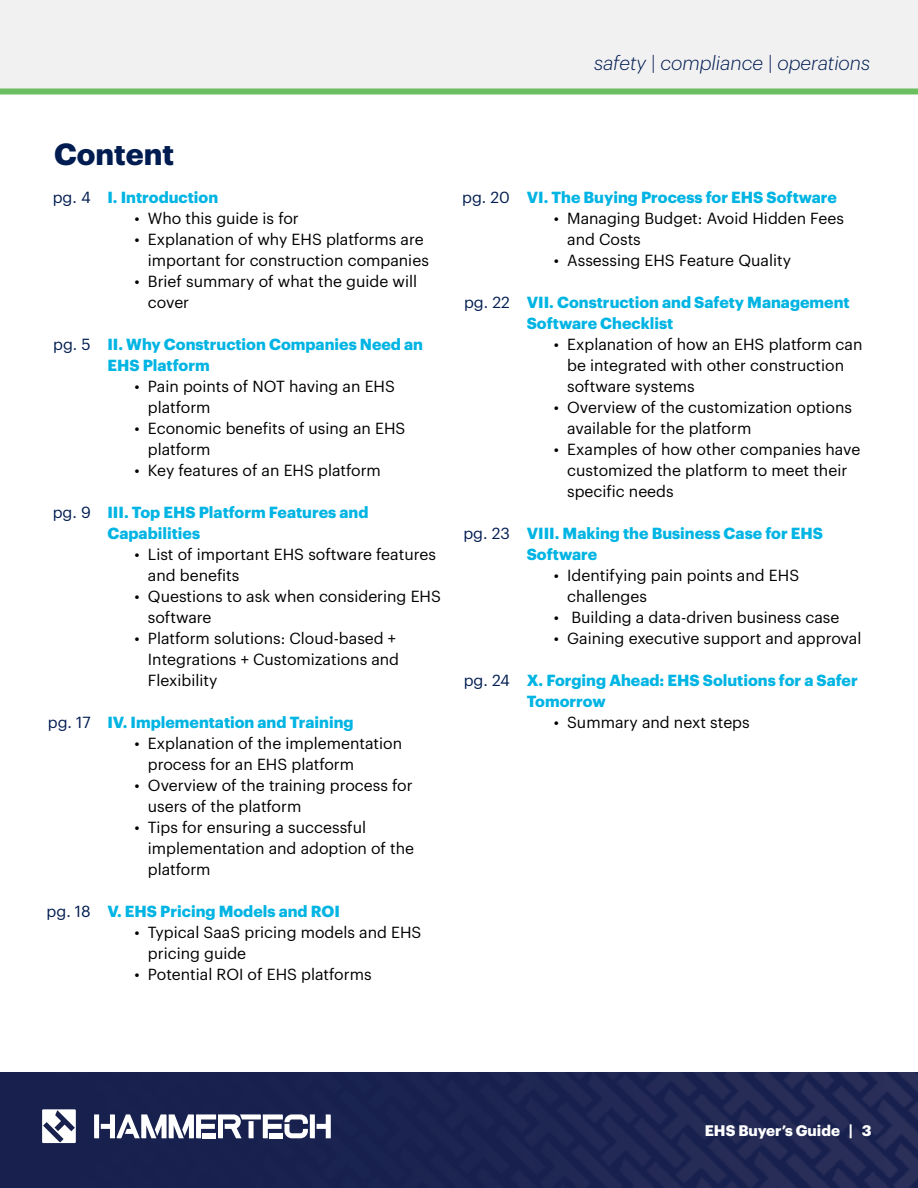
<style>
.page{position:relative;width:918px;height:1188px;background:#fff}
.page>*{position:absolute;margin:0;border:0;box-sizing:border-box;transform-origin:0 0}
.t1{font:700 30px "Graphik";color:#011c50}
.t2{font:italic 300 19.5px "Graphik";color:#011c50}
.t3{font:15.75px/21px "Graphik";color:#000}
.t4{font:700 15.75px/21px "Graphik";color:#00b4e3}
.t5{font:15.75px "Graphik";color:#011c50}
.t6{font:700 15px "Graphik";color:#fff}
</style>
<div class="page">
<img style="left:0;top:1072px;width:918px;height:116px">
<svg style="left:94px;top:1114px;width:237px;height:24px"></svg>
<svg style="left:42px;top:1109px;width:34px;height:34px"></svg>
<div style="left:0;top:0;width:918px;height:88px;background:#f1f1f2"></div>
<div style="left:0;top:88px;width:918px;height:6px;background:#6bbf61"></div>
<p class="t2" style="left:594px;top:49px;width:278px">safety | compliance | operations</p>
<h1 class="t1" style="left:54px;top:131px;width:122px">Content</h1>
<p class="t4" style="left:107px;top:185px;width:112px">I. Introduction</p>
<p class="t3" style="left:134px;top:206px;width:166px">• Who this guide is for</p>
<p class="t3" style="left:148px;top:227px;width:283px;text-indent:-13px">• Explanation of why EHS platforms are important for construction companies</p>
<p class="t3" style="left:148px;top:269px;width:271px;text-indent:-13px">• Brief summary of what the guide will cover</p>
<p class="t4" style="left:107px;top:332px;width:317px">II. Why Construction Companies Need an<br>EHS Platform</p>
<p class="t3" style="left:148px;top:374px;width:249px;text-indent:-13px">• Pain points of NOT having an EHS platform</p>
<p class="t3" style="left:148px;top:416px;width:259px;text-indent:-13px">• Economic benefits of using an EHS platform</p>
<p class="t3" style="left:134px;top:458px;width:248px">• Key features of an EHS platform</p>
<p class="t4" style="left:107px;top:500px;width:263px">III. Top EHS Platform Features and<br>Capabilities</p>
<p class="t3" style="left:148px;top:542px;width:290px;text-indent:-13px">• List of important EHS software features and benefits</p>
<p class="t3" style="left:148px;top:584px;width:295px;text-indent:-13px">• Questions to ask when considering EHS software</p>
<p class="t3" style="left:148px;top:626px;width:253px;text-indent:-13px">• Platform solutions: Cloud-based +<br>Integrations + Customizations and<br>Flexibility</p>
<p class="t4" style="left:107px;top:710px;width:248px">IV. Implementation and Training</p>
<p class="t3" style="left:148px;top:731px;width:256px;text-indent:-13px">• Explanation of the implementation process for an EHS platform</p>
<p class="t3" style="left:148px;top:773px;width:266px;text-indent:-13px">• Overview of the training process for users of the platform</p>
<p class="t3" style="left:148px;top:815px;width:268px;text-indent:-13px">• Tips for ensuring a successful implementation and adoption of the platform</p>
<p class="t4" style="left:107px;top:899px;width:234px">V. EHS Pricing Models and ROI</p>
<p class="t3" style="left:148px;top:920px;width:275px;text-indent:-13px">• Typical SaaS pricing models and EHS pricing guide</p>
<p class="t3" style="left:134px;top:962px;width:239px">• Potential ROI of EHS platforms</p>
<p class="t5" style="left:53px;top:185px;width:40px">pg. 4</p>
<p class="t5" style="left:53px;top:332px;width:39px">pg. 5</p>
<p class="t5" style="left:53px;top:500px;width:40px">pg. 9</p>
<p class="t5" style="left:48px;top:710px;width:44px">pg. 17</p>
<p class="t5" style="left:47px;top:899px;width:46px">pg. 18</p>
<p class="t5" style="left:462px;top:185px;width:49px">pg. 20</p>
<p class="t5" style="left:464px;top:290px;width:47px">pg. 22</p>
<p class="t5" style="left:463px;top:521px;width:48px">pg. 23</p>
<p class="t5" style="left:464px;top:668px;width:48px">pg. 24</p>
<p class="t4" style="left:527px;top:185px;width:312px">VI. The Buying Process for EHS Software</p>
<p class="t3" style="left:567px;top:206px;width:278px;text-indent:-13px">• Managing Budget: Avoid Hidden Fees and Costs</p>
<p class="t3" style="left:554px;top:248px;width:239px">• Assessing EHS Feature Quality</p>
<p class="t4" style="left:527px;top:290px;width:324px">VII. Construction and Safety Management<br>Software Checklist</p>
<p class="t3" style="left:567px;top:332px;width:297px;text-indent:-13px">• Explanation of how an EHS platform can be integrated with other construction software systems</p>
<p class="t3" style="left:567px;top:395px;width:286px;text-indent:-13px">• Overview of the customization options available for the platform</p>
<p class="t3" style="left:567px;top:437px;width:295px;text-indent:-13px">• Examples of how other companies have customized the platform to meet their specific needs</p>
<p class="t4" style="left:527px;top:521px;width:298px">VIII. Making the Business Case for EHS<br>Software</p>
<p class="t3" style="left:567px;top:563px;width:234px;text-indent:-13px">• Identifying pain points and EHS challenges</p>
<p class="t3" style="left:554px;top:605px;width:287px">• Building a data-driven business case</p>
<p class="t3" style="left:554px;top:626px;width:309px">• Gaining executive support and approval</p>
<p class="t4" style="left:527px;top:668px;width:333px">X. Forging Ahead: EHS Solutions for a Safer<br>Tomorrow</p>
<p class="t3" style="left:554px;top:710px;width:198px">• Summary and next steps</p>
<p class="t6" style="left:705px;top:1119px;width:168px">EHS Buyer’s Guide | 3</p>
</div>
